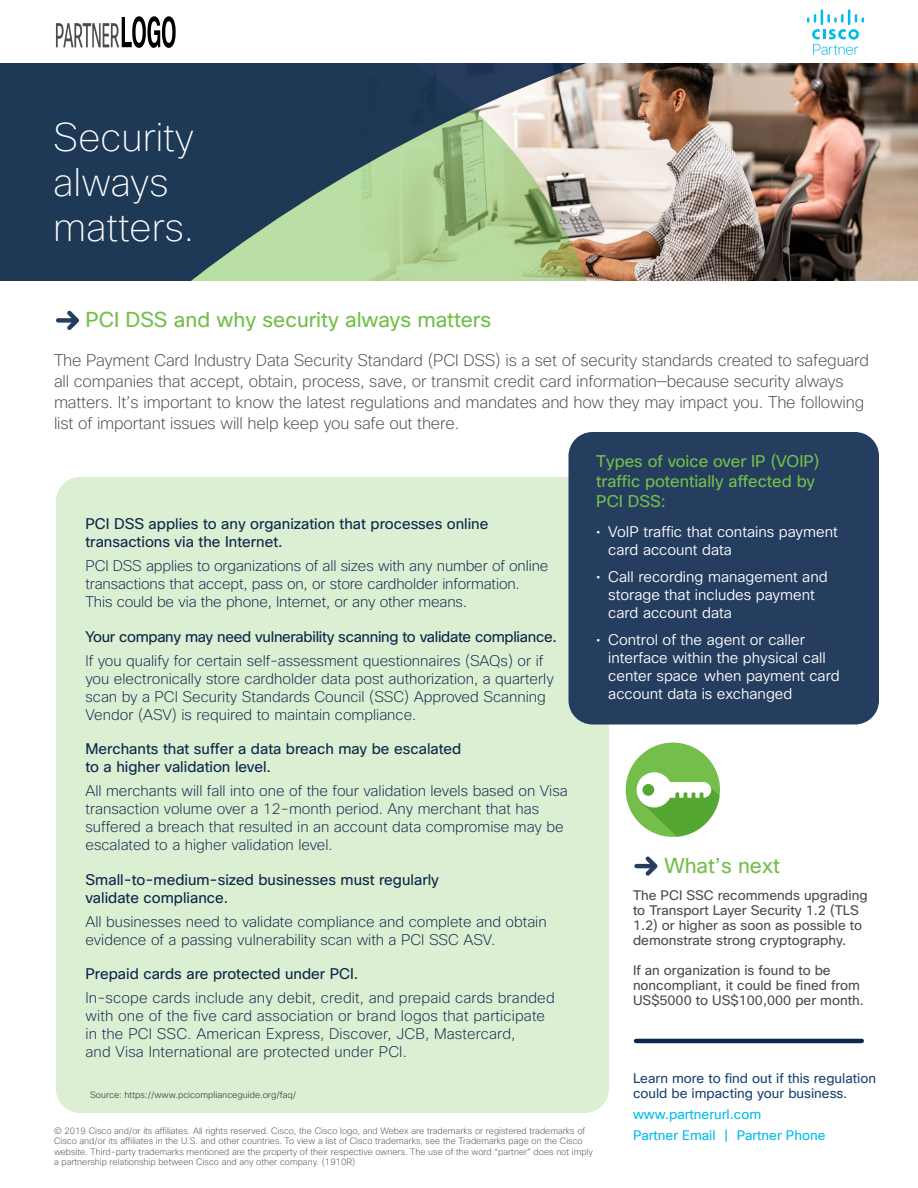
<style>
.page{position:relative;width:918px;height:1188px;background:#fff}
.page>*{position:absolute;margin:0;border:0;box-sizing:border-box;transform-origin:0 0}
.t1{font:100 39px/45px "Cisco Sans";color:#fff}
.t2{font:21px "Cisco Sans";color:#74bf4b}
.t3{font:200 16.5px/21px "Cisco Sans";letter-spacing:-.01em;color:#4d4c4c}
.t4{font:16.5px/19.8px "Cisco Sans";color:#74bf4b}
.t5{font:200 15px/18px "Cisco Sans";color:#0d274d}
.t6{font:15px/18px "Cisco Sans";color:#0d274d}
.t7{font:300 15px/18px "Cisco Sans";color:#fff}
.t8{font:15px "Cisco Sans";letter-spacing:-.02em;color:#0d274d}
.t9{font:13.5px/15px "Cisco Sans";color:#4d4c4c}
.t10{font:13.5px/15px "Cisco Sans TT";color:#1e4471}
.t11{font:13.5px/21px "Cisco Sans TT";color:#00bceb}
.t12{font:200 9px/10.5px "Cisco Sans";color:#4d4c4c}
.t13{font:300 9px "Cisco Sans";color:#4d4c4c}
</style>
<div class="page">
<div style="left:56px;top:477px;width:553px;height:636px;background:#dcefd2;border-radius:24px"></div>
<img style="left:0;top:63px;width:914px;height:217px">
<svg style="left:56px;top:311px;width:23px;height:19px"></svg>
<svg style="left:634px;top:856px;width:23px;height:20px"></svg>
<div style="left:568px;top:432px;width:311px;height:292px;background:#253d5f;border-radius:24px"></div>
<div style="left:626px;top:743px;width:94px;height:94px;background:#74bf4b;border-radius:50%"></div>
<svg style="left:637px;top:772px;width:83px;height:65px"></svg>
<svg style="left:56px;top:16px;width:120px;height:32px"></svg>
<svg style="left:807px;top:9px;width:57px;height:46px"></svg>
<hr style="left:636px;top:1039px;width:226px;height:4px;background:#0d274d">
<h1 class="t1" style="left:53px;top:116px;width:143px">Security always matters.</h1>
<h2 class="t2" style="left:86px;top:306px;width:407px">PCI DSS and why security always matters</h2>
<p class="t3" style="left:54px;top:350px;width:816px">The Payment Card Industry Data Security Standard (PCI DSS) is a set of security standards created to safeguard all companies that accept, obtain, process, save, or transmit credit card information—because security always matters. It’s important to know the latest regulations and mandates and how they may impact you. The following list of important issues will help keep you safe out there.</p>
<p class="t4" style="left:596px;top:452px;width:225px">Types of voice over IP (VOIP) traffic potentially affected by<br>PCI DSS:</p>
<p class="t7" style="left:608px;top:523px;width:231px;text-indent:-12px">• VoIP traffic that contains payment card account data</p>
<p class="t7" style="left:608px;top:568px;width:221px;text-indent:-12px">• Call recording management and storage that includes payment card account data</p>
<p class="t7" style="left:608px;top:631px;width:233px;text-indent:-12px">• Control of the agent or caller interface within the physical call center space when payment card account data is exchanged</p>
<p class="t6" style="left:85px;top:516px;width:405px">PCI DSS applies to any organization that processes online transactions via the Internet.</p>
<p class="t5" style="left:85px;top:558px;width:464px">PCI DSS applies to organizations of all sizes with any number of online transactions that accept, pass on, or store cardholder information.<br>This could be via the phone, Internet, or any other means.</p>
<p class="t8" style="left:85px;top:627px;width:473px">Your company may need vulnerability scanning to validate compliance.</p>
<p class="t5" style="left:85px;top:652px;width:470px">If you qualify for certain self-assessment questionnaires (SAQs) or if you electronically store cardholder data post authorization, a quarterly scan by a PCI Security Standards Council (SSC) Approved Scanning Vendor (ASV) is required to maintain compliance.</p>
<p class="t6" style="left:85px;top:741px;width:377px">Merchants that suffer a data breach may be escalated to a higher validation level.</p>
<p class="t5" style="left:85px;top:783px;width:484px">All merchants will fall into one of the four validation levels based on Visa transaction volume over a 12-month period. Any merchant that has suffered a breach that resulted in an account data compromise may be escalated to a higher validation level.</p>
<p class="t6" style="left:85px;top:871px;width:355px">Small-to-medium-sized businesses must regularly validate compliance.</p>
<p class="t5" style="left:85px;top:913px;width:463px">All businesses need to validate compliance and complete and obtain evidence of a passing vulnerability scan with a PCI SSC ASV.</p>
<p class="t6" style="left:85px;top:966px;width:274px">Prepaid cards are protected under PCI.</p>
<p class="t5" style="left:85px;top:990px;width:471px">In-scope cards include any debit, credit, and prepaid cards branded with one of the five card association or brand logos that participate in the PCI SSC. American Express, Discover, JCB, Mastercard,<br>and Visa International are protected under PCI.</p>
<p class="t13" style="left:90px;top:1089px;width:208px">Source: https://www.pcicomplianceguide.org/faq/</p>
<p class="t12" style="left:54px;top:1125px;width:541px">© 2019 Cisco and/or its affiliates. All rights reserved. Cisco, the Cisco logo, and Webex are trademarks or registered trademarks of Cisco and/or its affiliates in the U.S. and other countries. To view a list of Cisco trademarks, see the Trademarks page on the Cisco website. Third-party trademarks mentioned are the property of their respective owners. The use of the word “partner” does not imply a partnership relationship between Cisco and any other company. (1910R)</p>
<h2 class="t2" style="left:664px;top:852px;width:117px">What’s next</h2>
<p class="t9" style="left:633px;top:888px;width:236px">The PCI SSC recommends upgrading to Transport Layer Security 1.2 (TLS 1.2) or higher as soon as possible to demonstrate strong cryptography.</p>
<p class="t9" style="left:633px;top:963px;width:232px">If an organization is found to be noncompliant, it could be fined from<br>US$5000 to US$100,000 per month.</p>
<p class="t10" style="left:633px;top:1071px;width:245px">Learn more to find out if this regulation could be impacting your business.</p>
<p class="t11" style="left:633px;top:1104px;width:194px">www.partnerurl.com<br>Partner Email | Partner Phone</p>
</div>
